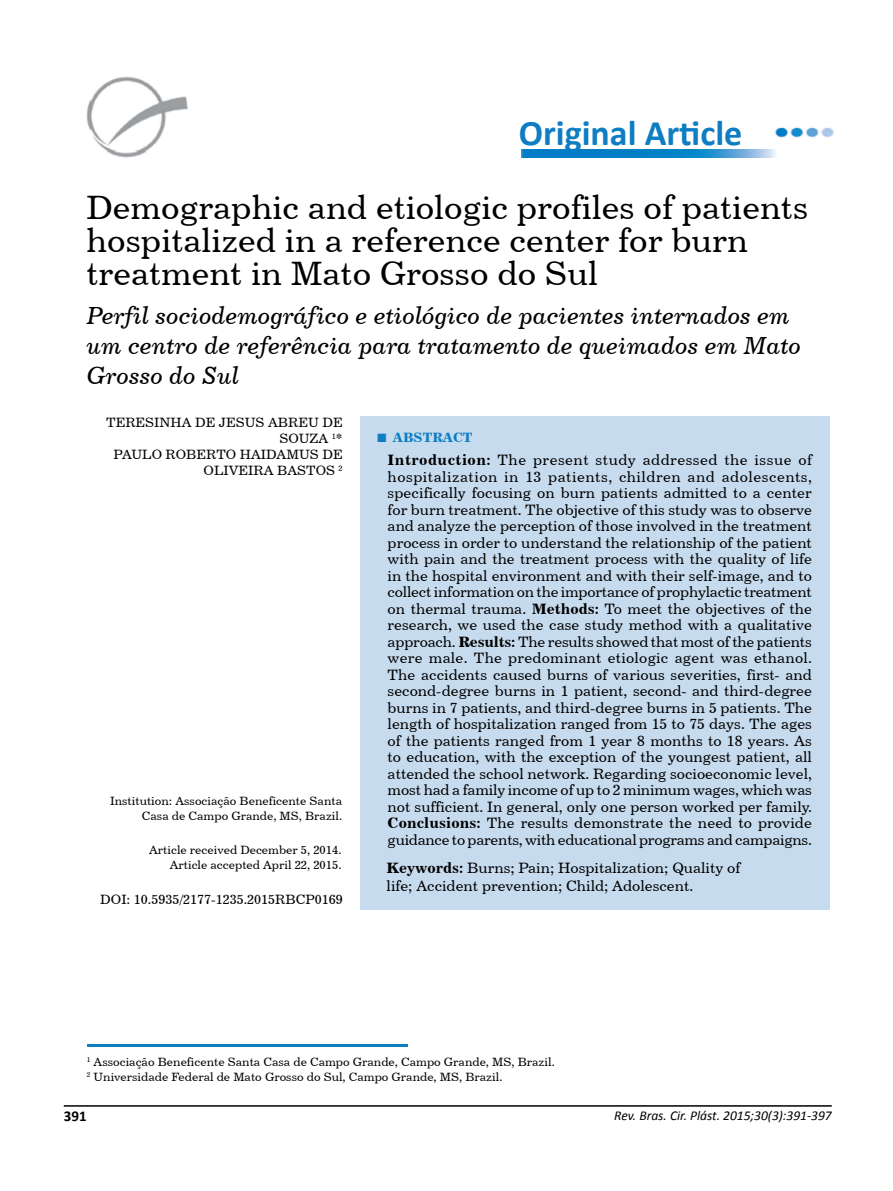
<style>
.page{position:relative;width:893px;height:1191px;background:#fff}
.page>*{position:absolute;margin:0;border:0;box-sizing:border-box;transform-origin:0 0}
.t1{font:700 36px "Calibri";color:#0e7dc2}
.t2{font:33.75px/33px "Century 731 BT Roman A";color:#000}
.t3{font:24.75px/30px "Century 731 BT Italic A";color:#000}
.t4{font:15px/16.5px "Century 731 BT Roman A";color:#000;text-align:justify}
.t5{font:700 15px "Calibri";color:#000}
.t6{font:13.5px/16.2px "Century 731 BT Roman A";color:#000;text-align:right}
.t7{font:italic 13.5px "Calibri";color:#000}
.t8{font:13.5px "Century 731 BT Bold A";color:#0e7dc2}
.t9{font:12px/14.4px "Century 731 BT Roman A";color:#000;text-align:right}
.s1{font-family:"Times New Roman";font-weight:700;font-size:18px}
.s2{font-family:"Century 731 BT Bold A"}
</style>
<div class="page">
<hr style="left:64px;top:1105px;width:768px;height:1px;background:#000">
<img style="left:775px;top:127px;width:59px;height:11px">
<img style="left:521px;top:150px;width:255px;height:7px">
<img style="left:87px;top:77px;width:101px;height:81px">
<hr style="left:87px;top:1044px;width:320px;height:2px;background:#0e7dc2">
<div style="left:360px;top:416px;width:470px;height:494px;background:#c7dbee"></div>
<h1 class="t1" style="left:519px;top:108px;width:225px">Original Article</h1>
<h2 class="t2" style="left:86px;top:190px;width:723px">Demographic and etiologic profiles of patients hospitalized in a reference center for burn treatment in Mato Grosso do Sul</h2>
<h3 class="t3" style="left:87px;top:300px;width:716px">Perfil sociodemográfico e etiológico de pacientes internados em um centro de referência para tratamento de queimados em Mato<br>Grosso do Sul</h3>
<p class="t6" style="left:106px;top:414px;width:238px">TERESINHA DE JESUS ABREU DE<br>SOUZA <sup>1</sup>*<br>PAULO ROBERTO HAIDAMUS DE<br>OLIVEIRA BASTOS <sup>2</sup></p>
<p class="t9" style="left:110px;top:794px;width:234px">Institution: Associação Beneficente Santa<br>Casa de Campo Grande, MS, Brazil.</p>
<p class="t9" style="left:149px;top:842px;width:194px">Article received December 5, 2014.<br>Article accepted April 22, 2015.</p>
<p class="t6" style="left:100px;top:891px;width:244px">DOI: 10.5935/2177-1235.2015RBCP0169</p>
<p class="t8" style="left:376px;top:429px;width:98px"><span class="s1">■</span> ABSTRACT</p>
<p class="t4" style="left:388px;top:451px;width:426px"><span class="s2">Introduction:</span> The present study addressed the issue of hospitalization in 13 patients, children and adolescents, specifically focusing on burn patients admitted to a center for burn treatment. The objective of this study was to observe and analyze the perception of those involved in the treatment process in order to understand the relationship of the patient with pain and the treatment process with the quality of life in the hospital environment and with their self-image, and to collect information on the importance of prophylactic treatment on thermal trauma. <span class="s2">Methods:</span> To meet the objectives of the research, we used the case study method with a qualitative approach. <span class="s2">Results:</span> The results showed that most of the patients were male. The predominant etiologic agent was ethanol.<br>The accidents caused burns of various severities, first- and second-degree burns in 1 patient, second- and third-degree burns in 7 patients, and third-degree burns in 5 patients. The length of hospitalization ranged from 15 to 75 days. The ages of the patients ranged from 1 year 8 months to 18 years. As to education, with the exception of the youngest patient, all attended the school network. Regarding socioeconomic level, most had a family income of up to 2 minimum wages, which was not sufficient. In general, only one person worked per family.<br><span class="s2">Conclusions:</span> The results demonstrate the need to provide guidance to parents, with educational programs and campaigns.</p>
<p class="t4" style="left:387px;top:858px;width:355px;line-height:18px"><span class="s2">Keywords:</span> Burns; Pain; Hospitalization; Quality of life; Accident prevention; Child; Adolescent.</p>
<p class="t9" style="left:87px;top:1054px;width:469px;line-height:15px;text-align:left"><sup>1</sup> Associação Beneficente Santa Casa de Campo Grande, Campo Grande, MS, Brazil.<br><sup>2</sup> Universidade Federal de Mato Grosso do Sul, Campo Grande, MS, Brazil.</p>
<p class="t5" style="left:64px;top:1105px;width:24px">391</p>
<p class="t7" style="left:614px;top:1106px;width:219px">Rev. Bras. Cir. Plást. 2015;30(3):391-397</p>
</div>
